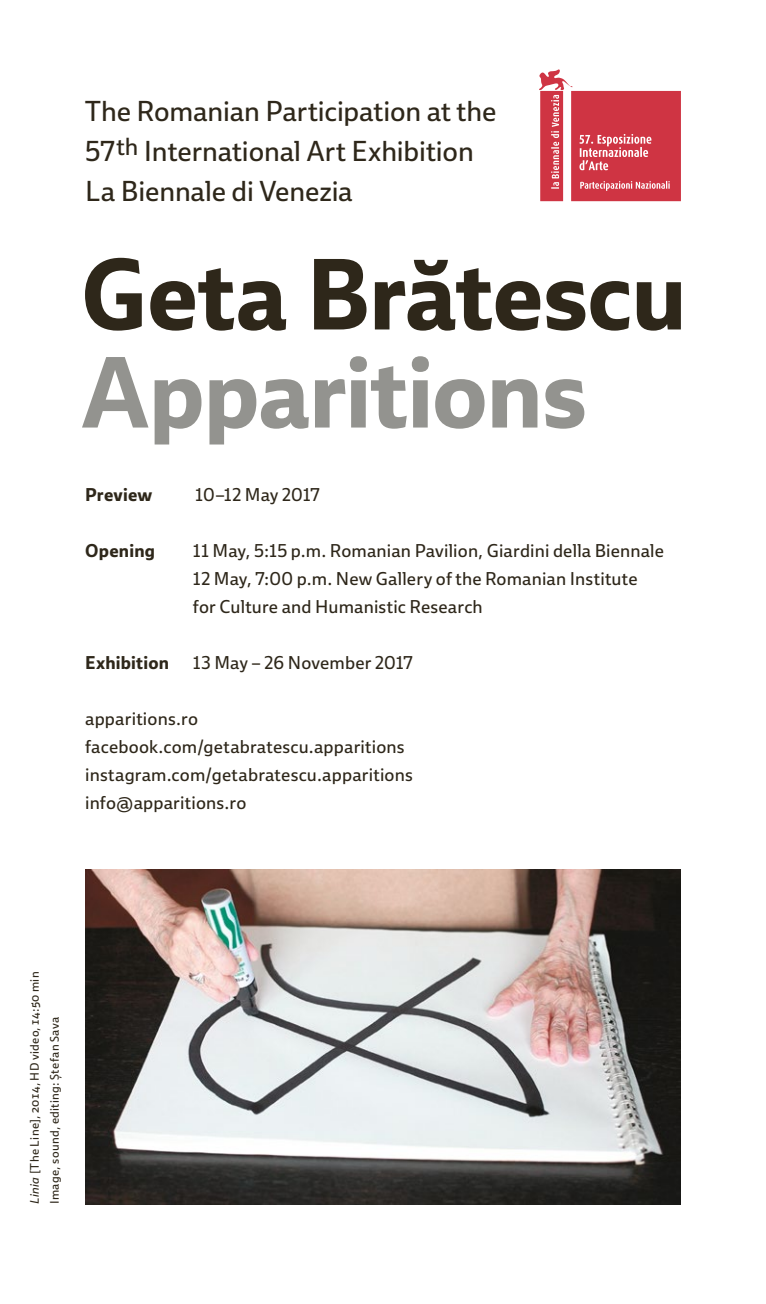
<style>
.page{position:relative;width:766px;height:1304px;background:#fff}
.page>*{position:absolute;margin:0;border:0;box-sizing:border-box;transform-origin:0 0}
.t1{font:700 98px "Ebony";letter-spacing:-.01em;color:#2e271a}
.t2{font:700 98px "Ebony";letter-spacing:-.01em;color:#93938f}
.t3{font:28px/40px "Ebony";letter-spacing:-.005em;color:#2e271a}
.t4{font:18px/28px "Ebony";letter-spacing:.01em;color:#2e271a}
.t5{font:700 18px "Ebony";letter-spacing:.01em;color:#2e271a}
.t6{font:12px/20px "Ebony";letter-spacing:.03em;color:#2e271a}
.s1{font-style:italic}
</style>
<div class="page">
<svg style="left:539px;top:69px;width:141px;height:132px"></svg>
<img style="left:85px;top:869px;width:595px;height:335px">
<h2 class="t3" style="left:85px;top:91px;width:413px">The Romanian Participation at the<br>57 <sup>th</sup> International Art Exhibition<br>La Biennale di Venezia</h2>
<h1 class="t1" style="left:81px;top:229px;width:607px">Geta Brătescu</h1>
<h1 class="t2" style="left:81px;top:327px;width:508px">Apparitions</h1>
<p class="t5" style="left:85px;top:483px;width:68px">Preview</p>
<p class="t4" style="left:195px;top:481px;width:126px">10–12 May 2017</p>
<p class="t5" style="left:85px;top:539px;width:71px">Opening</p>
<p class="t4" style="left:193px;top:537px;width:472px">11 May, 5:15 p.m. Romanian Pavilion, Giardini della Biennale<br>12 May, 7:00 p.m. New Gallery of the Romanian Institute for Culture and Humanistic Research</p>
<p class="t5" style="left:85px;top:651px;width:85px">Exhibition</p>
<p class="t4" style="left:193px;top:649px;width:221px">13 May – 26 November 2017</p>
<p class="t4" style="left:85px;top:705px;width:329px">apparitions.ro facebook.com/getabratescu.apparitions instagram.com/getabratescu.apparitions info@apparitions.ro</p>
<p class="t6" style="left:24px;top:1204px;width:234px;rotate:-90deg"><span class="s1">Linia</span> [The Line], 2014, HD video, 14:50 min<br>Image, sound, editing: Ștefan Sava</p>
</div>
